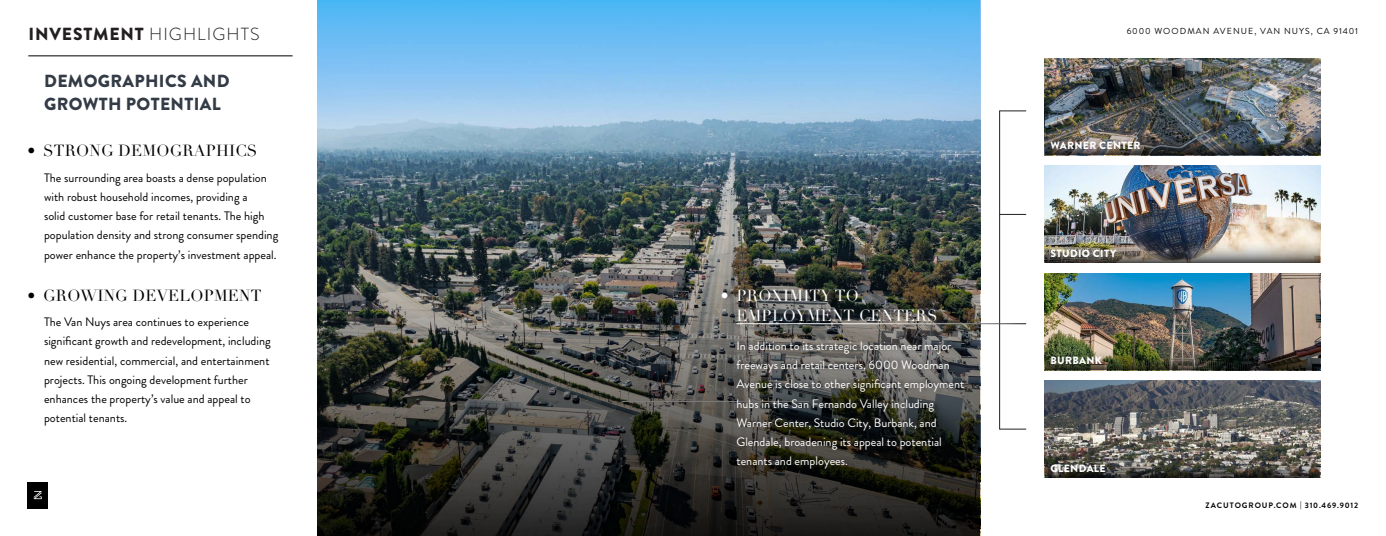
<style>
.page{position:relative;width:1386px;height:536px;background:#fff}
.page>*{position:absolute;margin:0;border:0;box-sizing:border-box;transform-origin:0 0}
.Header_2{font:900 17.5px/22.8px "Brandon Grotesque";letter-spacing:.02em;color:#333b46}
.Body{font:900 17.5px "Brandon Grotesque";letter-spacing:.05em;color:#231f20}
.t1{font:15.75px "Didot";letter-spacing:.01em;color:#000}
.t2{font:15.75px/19.2px "Didot";letter-spacing:.01em;color:#fff}
.Body-2{font:12.25px/19.2px "Brandon Grotesque";color:#000}
.Body-3{font:12.25px/19.2px "Brandon Grotesque";color:#fff}
.t3{font:900 10.5px "Brandon Grotesque";letter-spacing:.03em;color:#fff}
.t4{font:8.75px "Brandon Grotesque";letter-spacing:.12em;color:#040503}
.t5{font:700 7.88px "Brandon Grotesque";letter-spacing:.115em;color:#040503}
.s1{font-weight:300}
</style>
<div class="page">
<img style="left:1045px;top:58px;width:275px;height:97px">
<img style="left:1045px;top:273px;width:275px;height:69px">
<img style="left:1045px;top:166px;width:275px;height:69px">
<img style="left:1045px;top:381px;width:275px;height:69px">
<hr style="left:28px;top:56px;width:265px;height:1px;background:#000">
<svg style="left:28px;top:507px;width:20px;height:1px"></svg>
<div style="left:28px;top:482px;width:20px;height:25px;background:#000"></div>
<svg style="left:34px;top:491px;width:8px;height:8px"></svg>
<hr style="left:999px;top:111px;width:1px;height:318px;background:#231f20">
<svg style="left:999px;top:111px;width:27px;height:1px"></svg>
<svg style="left:999px;top:214px;width:27px;height:1px"></svg>
<svg style="left:999px;top:429px;width:27px;height:1px"></svg>
<img style="left:1045px;top:127px;width:275px;height:27px">
<img style="left:317px;top:202px;width:663px;height:334px">
<img style="left:1045px;top:235px;width:275px;height:27px">
<img style="left:1045px;top:342px;width:275px;height:28px">
<img style="left:1045px;top:450px;width:275px;height:27px">
<svg style="left:317px;top:0;width:663px;height:202px;background:#72a7cb"></svg>
<div style="left:736px;top:335px;width:236px;height:137px;background:#231f20;opacity:.75"></div>
<div style="left:721px;top:284px;width:223px;height:40px;background:#231f20;opacity:.75"></div>
<hr style="left:736px;top:323px;width:290px;height:1px;background:#fff">
<p class="Body" style="left:28px;top:22px;width:233px">INVESTMENT <span class="s1">HIGHLIGHTS</span></p>
<p class="Header_2" style="left:44px;top:70px;width:187px">DEMOGRAPHICS AND<br>GROWTH POTENTIAL</p>
<p class="t1" style="left:27px;top:141px;width:231px">• STRONG DEMOGRAPHICS</p>
<p class="Body-2" style="left:44px;top:168px;width:236px">The surrounding area boasts a dense population with robust household incomes, providing a<br>solid customer base for retail tenants. The high population density and strong consumer spending power enhance the property’s investment appeal.</p>
<p class="t1" style="left:27px;top:286px;width:236px">• GROWING DEVELOPMENT</p>
<p class="Body-2" style="left:44px;top:312px;width:228px">The Van Nuys area continues to experience significant growth and redevelopment, including new residential, commercial, and entertainment projects. This ongoing development further enhances the property’s value and appeal to potential tenants.</p>
<p class="t2" style="left:737px;top:286px;width:203px;text-indent:-16px">• PROXIMITY TO<br>EMPLOYMENT CENTERS</p>
<p class="Body-3" style="left:736px;top:336px;width:229px">In addition to its strategic location near major freeways and retail centers, 6000 Woodman Avenue is close to other significant employment hubs in the San Fernando Valley including Warner Center, Studio City, Burbank, and Glendale, broadening its appeal to potential tenants and employees.</p>
<p class="t4" style="left:1127px;top:25px;width:233px">6000 WOODMAN AVENUE, VAN NUYS, CA 91401</p>
<p class="t3" style="left:1050px;top:137px;width:92px">WARNER CENTER</p>
<p class="t3" style="left:1050px;top:245px;width:67px">STUDIO CITY</p>
<p class="t3" style="left:1050px;top:353px;width:53px">BURBANK</p>
<p class="t3" style="left:1050px;top:460px;width:57px">GLENDALE</p>
<p class="t5" style="left:1206px;top:499px;width:154px">ZACUTOGROUP.COM | 310.469.9012</p>
</div>
